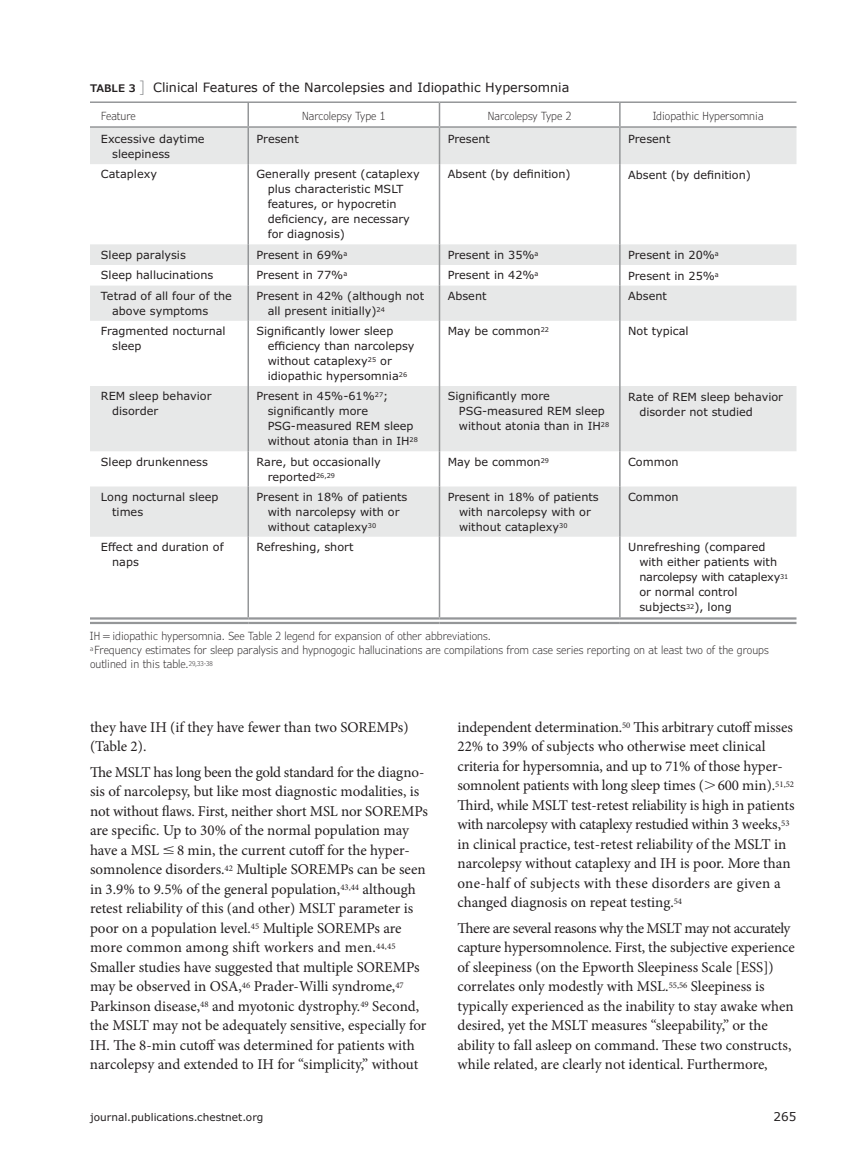
<style>
.page{position:relative;width:864px;height:1161px;background:#fff}
.page>*{position:absolute;margin:0;border:0;box-sizing:border-box;transform-origin:0 0}
.t1{font:15px/19.5px "Minion Pro";color:#231f20}
.t2{font:12.75px "Verdana";color:#231f20}
.t3{font:12px "Verdana";color:#231f20}
.t4{font:11.25px/15px "Verdana Pro";color:#231f20}
.t5{font:300 condensed 11.25px/14.2px "Verdana Pro";color:#231f20}
.t6{font:10.5px "Verdana Pro";color:#231f20}
.s1{font-family:"Verdana Pro";font-weight:600;font-size:10.5px}
.s2{font-family:"Verdana Pro";font-weight:300;font-size:15px;color:#808285}
.s3{font-family:"Universal Greekwith Math Pi";font-weight:400;font-stretch:normal}
.s4{font-family:"Mathematical Pi One"}
.s5{font-family:"Universal Greekwith Math Pi"}
</style>
<div class="page">
<svg style="left:90px;top:128px;width:706px;height:409px;fill:#e7e8e8"></svg>
<div style="left:90px;top:617px;width:706px;height:7px;background:#f6f6f6"></div>
<hr style="left:90px;top:101px;width:350px;height:2px;background:#949698">
<svg style="left:248px;top:103px;width:1px;height:23px"></svg>
<hr style="left:440px;top:101px;width:180px;height:2px;background:#949698">
<svg style="left:439px;top:103px;width:1px;height:23px"></svg>
<hr style="left:620px;top:101px;width:176px;height:2px;background:#949698">
<hr style="left:619px;top:103px;width:2px;height:23px;background:#949698">
<hr style="left:90px;top:126px;width:350px;height:2px;background:#949698">
<hr style="left:248px;top:128px;width:1px;height:36px;background:#949698">
<hr style="left:440px;top:126px;width:180px;height:2px;background:#949698">
<hr style="left:439px;top:128px;width:1px;height:36px;background:#949698">
<hr style="left:620px;top:126px;width:176px;height:2px;background:#949698">
<hr style="left:619px;top:128px;width:2px;height:36px;background:#949698">
<hr style="left:248px;top:164px;width:1px;height:80px;background:#949698">
<hr style="left:439px;top:164px;width:1px;height:80px;background:#949698">
<hr style="left:619px;top:164px;width:2px;height:80px;background:#949698">
<hr style="left:619px;top:244px;width:2px;height:21px;background:#949698">
<svg style="left:248px;top:244px;width:1px;height:42px"></svg>
<svg style="left:439px;top:244px;width:1px;height:42px"></svg>
<hr style="left:619px;top:265px;width:2px;height:21px;background:#949698">
<hr style="left:248px;top:286px;width:1px;height:35px;background:#949698">
<hr style="left:439px;top:286px;width:1px;height:35px;background:#949698">
<hr style="left:619px;top:286px;width:2px;height:35px;background:#949698">
<hr style="left:248px;top:321px;width:1px;height:65px;background:#949698">
<hr style="left:439px;top:321px;width:1px;height:65px;background:#949698">
<hr style="left:619px;top:321px;width:2px;height:65px;background:#949698">
<hr style="left:248px;top:386px;width:1px;height:65px;background:#949698">
<hr style="left:439px;top:386px;width:1px;height:65px;background:#949698">
<hr style="left:619px;top:386px;width:2px;height:65px;background:#949698">
<hr style="left:248px;top:451px;width:1px;height:36px;background:#949698">
<hr style="left:439px;top:451px;width:1px;height:36px;background:#949698">
<hr style="left:619px;top:451px;width:2px;height:36px;background:#949698">
<hr style="left:248px;top:487px;width:1px;height:50px;background:#949698">
<hr style="left:439px;top:487px;width:1px;height:50px;background:#949698">
<hr style="left:619px;top:487px;width:2px;height:50px;background:#949698">
<hr style="left:248px;top:537px;width:1px;height:80px;background:#949698">
<hr style="left:439px;top:537px;width:1px;height:80px;background:#949698">
<hr style="left:619px;top:537px;width:2px;height:80px;background:#949698">
<hr style="left:90px;top:617px;width:158px;height:3px;background:#949698">
<hr style="left:90px;top:622px;width:158px;height:2px;background:#949698">
<hr style="left:248px;top:617px;width:192px;height:3px;background:#949698">
<hr style="left:248px;top:622px;width:192px;height:2px;background:#949698">
<hr style="left:440px;top:617px;width:180px;height:3px;background:#949698">
<hr style="left:440px;top:622px;width:180px;height:2px;background:#949698">
<hr style="left:620px;top:617px;width:176px;height:3px;background:#949698">
<hr style="left:620px;top:622px;width:176px;height:2px;background:#949698">
<p class="t2" style="left:90px;top:80px;width:481px"><span class="s1">TABLE 3</span> <span class="s2">]</span> Clinical Features of the Narcolepsies and Idiopathic Hypersomnia</p>
<p class="t5" style="left:101px;top:109px;width:36px">Feature</p>
<p class="t5" style="left:302px;top:109px;width:85px">Narcolepsy Type 1</p>
<p class="t5" style="left:488px;top:109px;width:85px">Narcolepsy Type 2</p>
<p class="t5" style="left:653px;top:109px;width:112px">Idiopathic Hypersomnia</p>
<p class="t4" style="left:112px;top:132px;width:94px;text-indent:-11px">Excessive daytime sleepiness</p>
<p class="t4" style="left:257px;top:132px;width:44px">Present</p>
<p class="t4" style="left:448px;top:132px;width:44px">Present</p>
<p class="t4" style="left:628px;top:132px;width:44px">Present</p>
<p class="t4" style="left:101px;top:168px;width:58px">Cataplexy</p>
<p class="t4" style="left:268px;top:168px;width:153px;text-indent:-11px">Generally present (cataplexy plus characteristic MSLT features, or hypocretin deficiency, are necessary for diagnosis)</p>
<p class="t4" style="left:448px;top:168px;width:124px">Absent (by definition)</p>
<p class="t4" style="left:628px;top:168px;width:124px">Absent (by definition)</p>
<p class="t4" style="left:101px;top:248px;width:86px">Sleep paralysis</p>
<p class="t4" style="left:257px;top:248px;width:92px">Present in 69% <sup>a</sup></p>
<p class="t4" style="left:448px;top:248px;width:92px">Present in 35% <sup>a</sup></p>
<p class="t4" style="left:628px;top:248px;width:92px">Present in 20% <sup>a</sup></p>
<p class="t4" style="left:101px;top:268px;width:114px">Sleep hallucinations</p>
<p class="t4" style="left:257px;top:268px;width:92px">Present in 77% <sup>a</sup></p>
<p class="t4" style="left:448px;top:268px;width:92px">Present in 42% <sup>a</sup></p>
<p class="t4" style="left:628px;top:269px;width:92px">Present in 25% <sup>a</sup></p>
<p class="t4" style="left:112px;top:289px;width:121px;text-indent:-11px">Tetrad of all four of the above symptoms</p>
<p class="t4" style="left:268px;top:289px;width:158px;text-indent:-11px">Present in 42% (although not all present initially) <sup>24</sup></p>
<p class="t4" style="left:448px;top:289px;width:40px">Absent</p>
<p class="t4" style="left:628px;top:289px;width:40px">Absent</p>
<p class="t4" style="left:112px;top:324px;width:115px;text-indent:-11px">Fragmented nocturnal sleep</p>
<p class="t4" style="left:268px;top:324px;width:148px;text-indent:-11px">Significantly lower sleep efficiency than narcolepsy without cataplexy <sup>25</sup> or idiopathic hypersomnia <sup>26</sup></p>
<p class="t4" style="left:448px;top:324px;width:103px">May be common <sup>22</sup></p>
<p class="t4" style="left:628px;top:325px;width:62px">Not typical</p>
<p class="t4" style="left:112px;top:389px;width:101px;text-indent:-11px">REM sleep behavior disorder</p>
<p class="t4" style="left:268px;top:389px;width:152px;text-indent:-11px">Present in 45%-61% <sup>27</sup> ; significantly more<br>PSG-measured REM sleep without atonia than in IH <sup>28</sup></p>
<p class="t4" style="left:459px;top:389px;width:152px;text-indent:-11px">Significantly more<br>PSG-measured REM sleep without atonia than in IH <sup>28</sup></p>
<p class="t4" style="left:639px;top:390px;width:145px;text-indent:-11px">Rate of REM sleep behavior disorder not studied</p>
<p class="t4" style="left:101px;top:455px;width:109px">Sleep drunkenness</p>
<p class="t4" style="left:268px;top:455px;width:115px;text-indent:-11px">Rare, but occasionally reported <sup>26</sup> <sup>,</sup> <sup>29</sup></p>
<p class="t4" style="left:448px;top:455px;width:103px">May be common <sup>29</sup></p>
<p class="t4" style="left:628px;top:455px;width:52px">Common</p>
<p class="t4" style="left:112px;top:490px;width:108px;text-indent:-11px">Long nocturnal sleep times</p>
<p class="t4" style="left:268px;top:490px;width:141px;text-indent:-11px">Present in 18% of patients with narcolepsy with or without cataplexy <sup>30</sup></p>
<p class="t4" style="left:459px;top:490px;width:141px;text-indent:-11px">Present in 18% of patients with narcolepsy with or without cataplexy <sup>30</sup></p>
<p class="t4" style="left:628px;top:490px;width:52px">Common</p>
<p class="t4" style="left:112px;top:540px;width:113px;text-indent:-11px">Effect and duration of naps</p>
<p class="t4" style="left:257px;top:540px;width:99px">Refreshing, short</p>
<p class="t4" style="left:639px;top:541px;width:150px;text-indent:-11px">Unrefreshing (compared with either patients with narcolepsy with cataplexy <sup>31 </sup>or normal control<br>subjects <sup>32</sup> ), long</p>
<p class="t5" style="left:90px;top:629px;width:680px">IH <span class="s3">5</span> idiopathic hypersomnia. See Table 2 legend for expansion of other abbreviations.<br><sup>a</sup> Frequency estimates for sleep paralysis and hypnogogic hallucinations are compilations from case series reporting on at least two of the groups outlined in this table. <sup>29</sup> <sup>,</sup> <sup>33</sup> <sup>-</sup> <sup>38</sup></p>
<p class="t1" style="left:90px;top:719px;width:320px">they have IH (if they have fewer than two SOREMPs) ( Table 2 ).</p>
<p class="t1" style="left:90px;top:764px;width:339px">The MSLT has long been the gold standard for the diagno&shy;sis of narcolepsy, but like most diagnostic modalities, is not without flaws. First, neither short MSL nor SOREMPs are specific. Up to 30% of the normal population may have a MSL <span class="s4">-</span> 8 min, the current cutoff for the hyper&shy;somnolence disorders. <sup>42</sup> Multiple SOREMPs can be seen in 3.9% to 9.5% of the general population, <sup>43</sup> <sup>,</sup> <sup>44</sup> although retest reliability of this (and other) MSLT parameter is poor on a population level. <sup>45</sup> Multiple SOREMPs are more common among shift workers and men. <sup>44</sup> <sup>,</sup> <sup>45<br></sup>Smaller studies have suggested that multiple SOREMPs may be observed in OSA, <sup>46</sup> Prader-Willi syndrome, <sup>47<br></sup>Parkinson disease, <sup>48</sup> and myotonic dystrophy. <sup>49</sup> Second, the MSLT may not be adequately sensitive, especially for IH. The 8-min cutoff was determined for patients with narcolepsy and extended to IH for “simplicity,” without</p>
<p class="t1" style="left:457px;top:719px;width:339px">independent determination. <sup>50</sup> This arbitrary cutoff misses 22% to 39% of subjects who otherwise meet clinical criteria for hypersomnia, and up to 71% of those hyper&shy;somnolent patients with long sleep times ( <span class="s5">.</span>600 min). <sup>51</sup> <sup>,</sup> <sup>52<br></sup>Third, while MSLT test-retest reliability is high in patients with narcolepsy with cataplexy restudied within 3 weeks, <sup>53 </sup>in clinical practice, test-retest reliability of the MSLT in narcolepsy without cataplexy and IH is poor. More than one-half of subjects with these disorders are given a changed diagnosis on repeat testing. <sup>54</sup></p>
<p class="t1" style="left:458px;top:920px;width:339px">There are several reasons why the MSLT may not accurately capture hypersomnolence. First, the subjective experience of sleepiness (on the Epworth Sleepiness Scale [ESS]) correlates only modestly with MSL. <sup>55</sup> <sup>,</sup> <sup>56</sup> Sleepiness is typically experienced as the inability to stay awake when desired, yet the MSLT measures “sleepability,” or the ability to fall asleep on command. These two constructs, while related, are clearly not identical. Furthermore,</p>
<p class="t6" style="left:90px;top:1112px;width:175px">journal.publications.chestnet.org</p>
<p class="t3" style="left:774px;top:1108px;width:24px">265</p>
</div>
